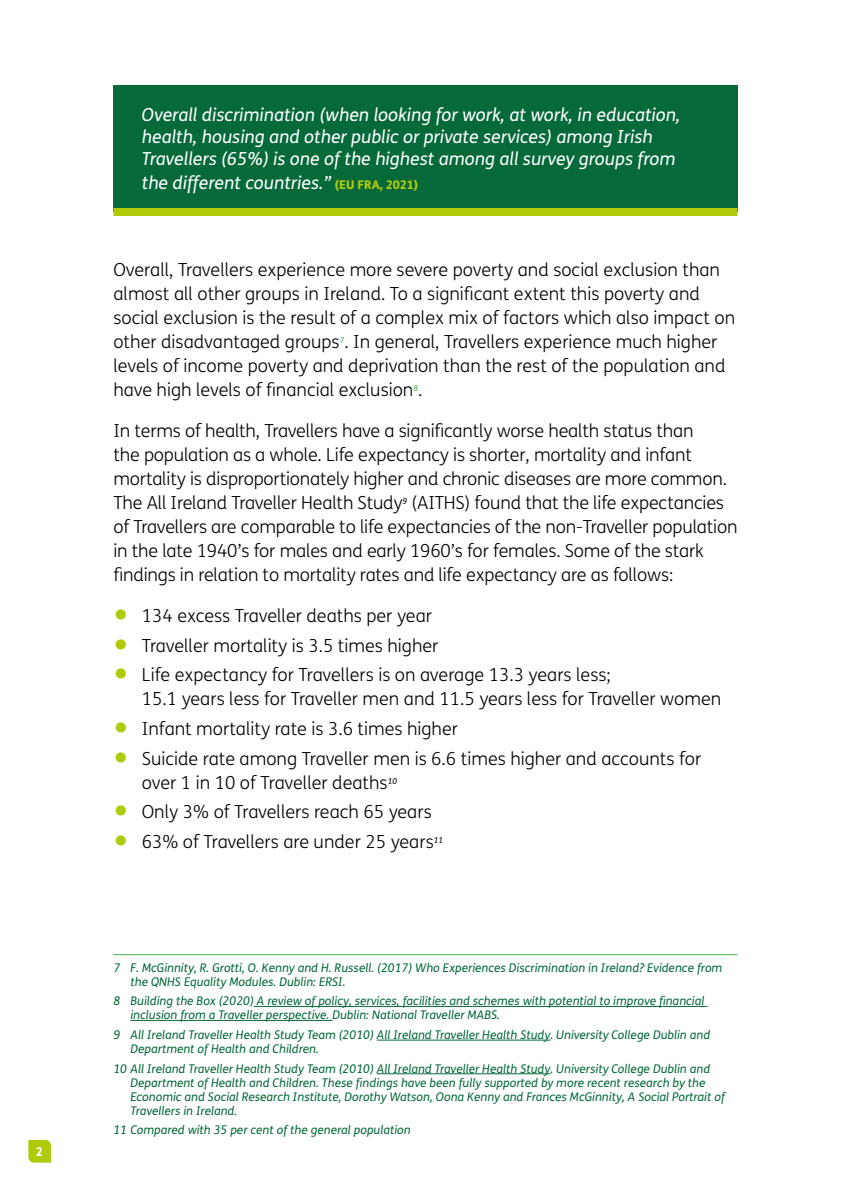
<style>
.page{position:relative;width:851px;height:1191px;background:#fff}
.page>*{position:absolute;margin:0;border:0;box-sizing:border-box;transform-origin:0 0}
.t1{font:300 18px/24px "FS Me";letter-spacing:-.005em;color:#000}
.t2{font:italic 18px/22px "FS Me";color:#fff}
.t3{font:italic 12px/14px "FS Me";color:#056939}
.t4{font:800 12px "FS Me";color:#fff}
.s1{font-weight:800;font-style:normal;font-size:12px;color:#afca0b}
.s2{font-size:44px;color:#afca0b}
</style>
<div class="page">
<svg style="left:28px;top:1140px;width:23px;height:22px"></svg>
<div style="left:113px;top:85px;width:624px;height:127px;background:#056939"></div>
<div style="left:113px;top:208px;width:624px;height:8px;background:#afca0b"></div>
<hr style="left:113px;top:954px;width:624px;height:1px;background:#48ae4e">
<hr style="left:254px;top:1006px;width:453px;height:1px;background:#056939">
<hr style="left:130px;top:1020px;width:202px;height:1px;background:#056939">
<hr style="left:377px;top:1039px;width:173px;height:1px;background:#056939">
<hr style="left:377px;top:1073px;width:173px;height:1px;background:#056939">
<p class="t4" style="left:36px;top:1142px;width:9px">2</p>
<p class="t2" style="left:142px;top:103px;width:540px">Overall discrimination (when looking for work, at work, in education, health, housing and other public or private services) among Irish<br>Travellers (65%) is one of the highest among all survey groups from</p>
<p class="t2" style="left:142px;top:171px;width:278px">the different countries.” <span class="s1">(EU FRA, 2021)</span></p>
<p class="t1" style="left:113px;top:257px;width:623px">Overall, Travellers experience more severe poverty and social exclusion than almost all other groups in Ireland. To a significant extent this poverty and social exclusion is the result of a complex mix of factors which also impact on other disadvantaged groups<sup>7</sup>. In general, Travellers experience much higher levels of income poverty and deprivation than the rest of the population and have high levels of financial exclusion<sup>8</sup>.</p>
<p class="t1" style="left:113px;top:418px;width:625px">In terms of health, Travellers have a significantly worse health status than<br>the population as a whole. Life expectancy is shorter, mortality and infant mortality is disproportionately higher and chronic diseases are more common.<br>The All Ireland Traveller Health Study<sup>9</sup> (AITHS) found that the life expectancies of Travellers are comparable to life expectancies of the non-Traveller population in the late 1940’s for males and early 1960’s for females. Some of the stark findings in relation to mortality rates and life expectancy are as follows:</p>
<p class="t1" style="left:113px;top:603px;width:320px"><span class="s2">•</span> 134 excess Traveller deaths per year</p>
<p class="t1" style="left:113px;top:633px;width:326px"><span class="s2">•</span> Traveller mortality is 3.5 times higher</p>
<p class="t1" style="left:142px;top:662px;width:581px;text-indent:-28px"><span class="s2">•</span> Life expectancy for Travellers is on average 13.3 years less;<br>15.1 years less for Traveller men and 11.5 years less for Traveller women</p>
<p class="t1" style="left:113px;top:716px;width:346px"><span class="s2">•</span> Infant mortality rate is 3.6 times higher</p>
<p class="t1" style="left:142px;top:746px;width:561px;text-indent:-28px"><span class="s2">•</span> Suicide rate among Traveller men is 6.6 times higher and accounts for over 1 in 10 of Traveller deaths<sup>10</sup></p>
<p class="t1" style="left:113px;top:799px;width:320px"><span class="s2">•</span> Only 3% of Travellers reach 65 years</p>
<p class="t1" style="left:113px;top:829px;width:331px"><span class="s2">•</span> 63% of Travellers are under 25 years<sup>11</sup></p>
<p class="t3" style="left:130px;top:960px;width:593px;text-indent:-17px">7 F. McGinnity, R. Grotti, O. Kenny and H. Russell. (2017) Who Experiences Discrimination in Ireland? Evidence from the QNHS Equality Modules. Dublin: ERSI.</p>
<p class="t3" style="left:130px;top:993px;width:575px;text-indent:-17px">8 Building the Box (2020) A review of policy, services, facilities and schemes with potential to improve financial inclusion from a Traveller perspective. Dublin: National Traveller MABS.</p>
<p class="t3" style="left:130px;top:1027px;width:581px;text-indent:-17px">9 All Ireland Traveller Health Study Team (2010) All Ireland Traveller Health Study. University College Dublin and<br>Department of Health and Children.</p>
<p class="t3" style="left:130px;top:1061px;width:596px;text-indent:-17px">10 All Ireland Traveller Health Study Team (2010) All Ireland Traveller Health Study. University College Dublin and Department of Health and Children. These findings have been fully supported by more recent research by the Economic and Social Research Institute, Dorothy Watson, Oona Kenny and Frances McGinnity, A Social Portrait of Travellers in Ireland.</p>
<p class="t3" style="left:113px;top:1122px;width:299px">11 Compared with 35 per cent of the general population</p>
</div>
